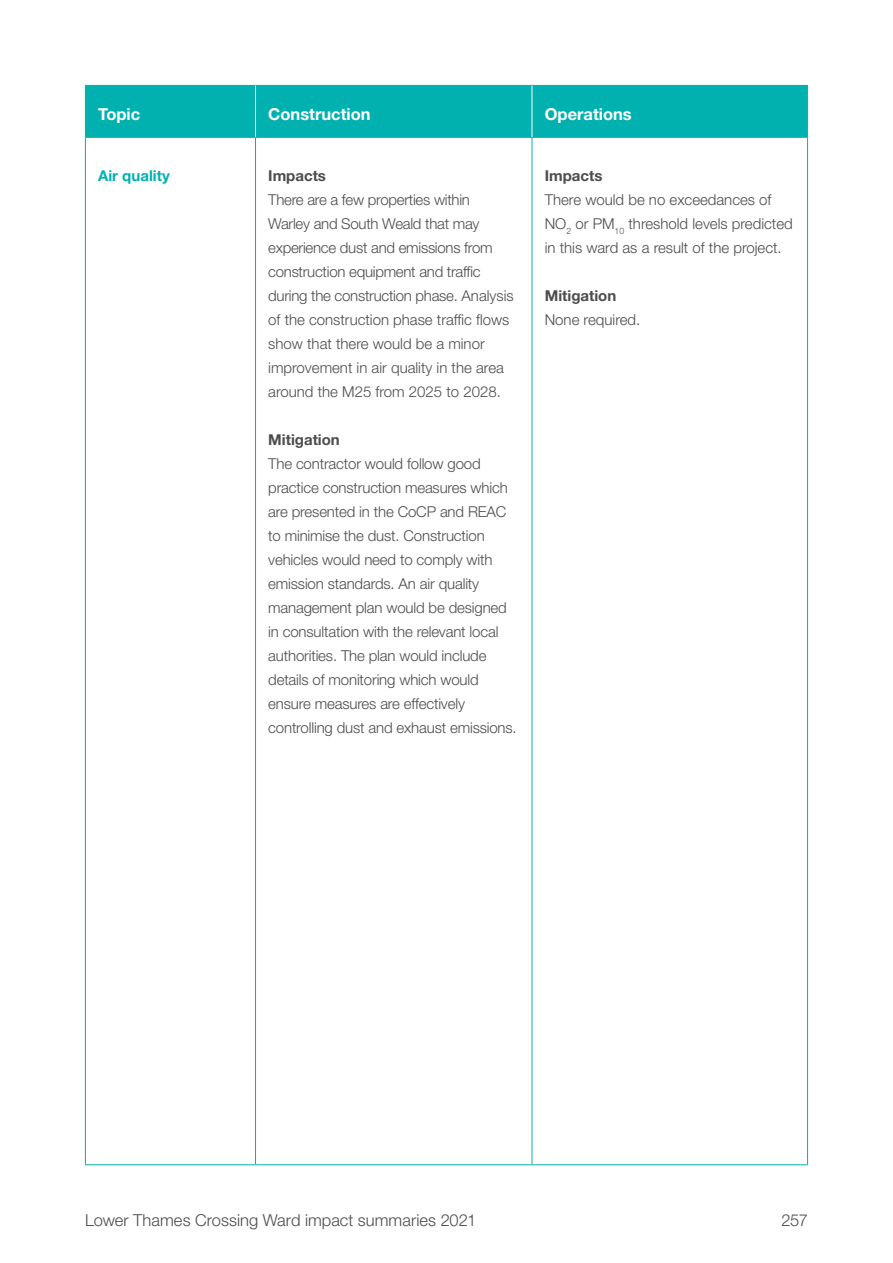
<style>
.page{position:relative;width:893px;height:1263px;background:#fff}
.page>*{position:absolute;margin:0;border:0;box-sizing:border-box;transform-origin:0 0}
.t1{font:300 16.5px "Helvetica Neue LT Pro";color:#4b4c4d}
.TABLEHEADER{font:700 16.5px "Helvetica Neue LT Pro";color:#fff}
.ER_Table{font:300 15px/24px "Helvetica Neue LT Pro";letter-spacing:-.01em;color:#4b4c4d}
.ER_TableBOLD{font:700 15px "Helvetica Neue LT Pro";color:#4b4c4d}
.ER_TableBOLD_aqua{font:700 15px "Helvetica Neue LT Pro";color:#00b1b0}
</style>
<div class="page">
<div style="left:86px;top:86px;width:721px;height:51px;background:#00b1b0"></div>
<hr style="left:85px;top:137px;width:170px;height:1px;background:#00b1b0">
<hr style="left:255px;top:137px;width:277px;height:1px;background:#00b1b0">
<hr style="left:532px;top:137px;width:276px;height:1px;background:#00b1b0">
<hr style="left:532px;top:138px;width:1px;height:1026px;background:#00b1b0">
<hr style="left:85px;top:1164px;width:170px;height:1px;background:#00b1b0">
<hr style="left:255px;top:1164px;width:277px;height:1px;background:#00b1b0">
<hr style="left:532px;top:1164px;width:276px;height:1px;background:#00b1b0">
<hr style="left:85px;top:85px;width:170px;height:1px;background:#00b1b0">
<hr style="left:85px;top:86px;width:1px;height:51px;background:#00b1b0">
<hr style="left:255px;top:85px;width:277px;height:1px;background:#00b1b0">
<hr style="left:532px;top:85px;width:276px;height:1px;background:#00b1b0">
<hr style="left:807px;top:86px;width:1px;height:51px;background:#00b1b0">
<hr style="left:85px;top:138px;width:1px;height:1026px;background:#00b1b0">
<hr style="left:255px;top:138px;width:1px;height:1026px;background:#00b1b0">
<hr style="left:807px;top:138px;width:1px;height:1026px;background:#00b1b0">
<hr style="left:255px;top:86px;width:1px;height:51px;background:#fff">
<hr style="left:532px;top:86px;width:1px;height:51px;background:#fff">
<p class="TABLEHEADER" style="left:98px;top:104px;width:44px">Topic</p>
<p class="TABLEHEADER" style="left:268px;top:104px;width:104px">Construction</p>
<p class="TABLEHEADER" style="left:545px;top:104px;width:89px">Operations</p>
<p class="ER_TableBOLD_aqua" style="left:98px;top:166px;width:73px">Air quality</p>
<p class="ER_TableBOLD" style="left:268px;top:166px;width:59px">Impacts</p>
<p class="ER_Table" style="left:268px;top:187px;width:247px">There are a few properties within Warley and South Weald that may experience dust and emissions from construction equipment and traffic during the construction phase. Analysis of the construction phase traffic flows show that there would be a minor improvement in air quality in the area around the M25 from 2025 to 2028.</p>
<p class="ER_TableBOLD" style="left:268px;top:430px;width:73px">Mitigation</p>
<p class="ER_Table" style="left:268px;top:451px;width:250px">The contractor would follow good practice construction measures which are presented in the CoCP and REAC to minimise the dust. Construction vehicles would need to comply with emission standards. An air quality management plan would be designed in consultation with the relevant local authorities. The plan would include details of monitoring which would ensure measures are effectively controlling dust and exhaust emissions.</p>
<p class="ER_TableBOLD" style="left:545px;top:166px;width:59px">Impacts</p>
<p class="ER_Table" style="left:545px;top:187px;width:249px">There would be no exceedances of<br>NO<sub>2</sub> or PM<sub>10</sub> threshold levels predicted in this ward as a result of the project.</p>
<p class="ER_TableBOLD" style="left:545px;top:286px;width:73px">Mitigation</p>
<p class="ER_Table" style="left:545px;top:307px;width:97px">None required.</p>
<p class="t1" style="left:85px;top:1210px;width:393px">Lower Thames Crossing Ward impact summaries 2021</p>
<p class="t1" style="left:781px;top:1210px;width:28px">257</p>
</div>
